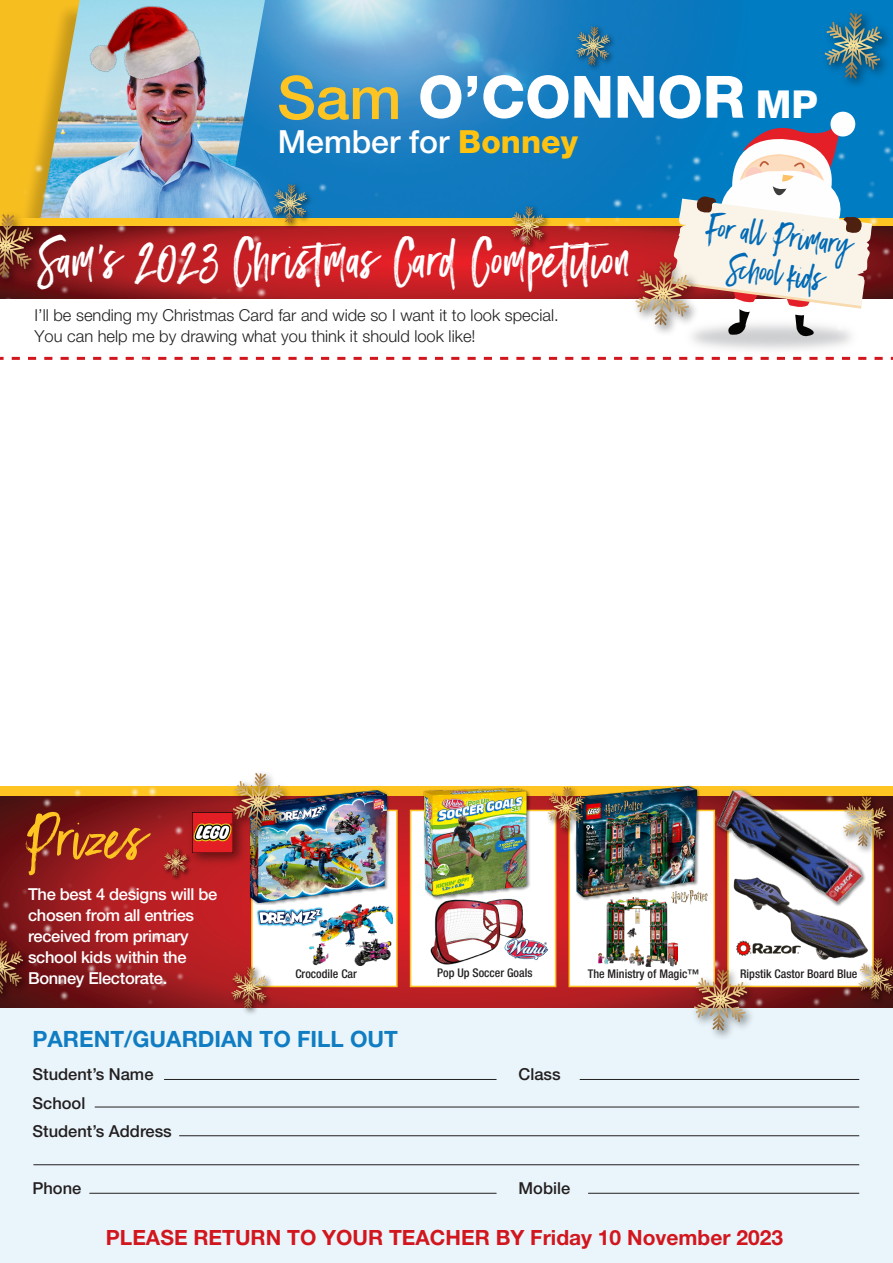
<style>
.page{position:relative;width:893px;height:1263px;background:#fff}
.page>*{position:absolute;margin:0;border:0;box-sizing:border-box;transform-origin:0 0}
.t1{font:800 58.5px "Helvetica Neue LT Pro";color:#fff}
.t2{font:55.95px "Black Diamond";letter-spacing:.02em;color:#fec422}
.t3{font:48.45px "Black Diamond";letter-spacing:.02em;color:#fff}
.t4{font:500 31.95px "Helvetica Neue LT Pro";color:#fff}
.t5{font:31.65px/38px "Black Diamond";color:#016ab6;text-align:center}
.t6{font:700 22.5px "Helvetica Neue LT Pro";color:#107dc2}
.t7{font:700 21px "Helvetica Neue LT Pro";color:#d2161e}
.t8{font:300 16.5px/21px "Helvetica Neue LT Pro";color:#231f20}
.t9{font:500 16.5px/21px "Helvetica Neue LT Pro";letter-spacing:-.02em;color:#fff}
.t10{font:500 16.5px/28.5px "Helvetica Neue LT Pro";color:#231f20}
.t11{font:500 condensed 12px "Helvetica Neue LT Pro";color:#231f20}
.s1{font-weight:500;font-size:60px;color:#fec422}
.s2{font-size:38.55px}
.s3{font-weight:800;color:#fec210}
</style>
<div class="page">
<div style="left:0;top:997px;width:893px;height:266px;background:#eaf5fb"></div>
<svg style="left:10px;top:0;width:883px;height:113px;background:#3f8d98"></svg>
<img style="left:328px;top:0;width:419px;height:218px">
<img style="left:28px;top:0;width:300px;height:113px">
<svg style="left:430px;top:226px;width:19px;height:72px"></svg>
<img style="left:81px;top:0;width:132px;height:113px">
<svg style="left:435px;top:357px;width:9px;height:3px"></svg>
<svg style="left:236px;top:797px;width:422px;height:210px;background:#c02223"></svg>
<div style="left:251px;top:810px;width:147px;height:177px;background:#fff;border:2px solid #fec422"></div>
<hr style="left:164px;top:1079px;width:333px;height:1px;background:#231f20">
<hr style="left:580px;top:1079px;width:279px;height:1px;background:#231f20">
<hr style="left:89px;top:1193px;width:407px;height:1px;background:#231f20">
<hr style="left:588px;top:1193px;width:271px;height:1px;background:#231f20">
<hr style="left:95px;top:1107px;width:764px;height:1px;background:#231f20">
<hr style="left:179px;top:1135px;width:680px;height:1px;background:#231f20">
<hr style="left:33px;top:1164px;width:826px;height:1px;background:#231f20">
<img style="left:571px;top:22px;width:49px;height:53px">
<svg style="left:576px;top:26px;width:34px;height:39px"></svg>
<img style="left:817px;top:5px;width:76px;height:73px">
<svg style="left:825px;top:13px;width:57px;height:65px;background:#3d7f97"></svg>
<img style="left:0;top:786px;width:236px;height:222px">
<img style="left:658px;top:786px;width:235px;height:222px">
<img style="left:449px;top:78px;width:444px;height:282px">
<img style="left:0;top:113px;width:430px;height:247px">
<img style="left:0;top:933px;width:36px;height:74px">
<svg style="left:0;top:940px;width:23px;height:54px"></svg>
<img style="left:226px;top:961px;width:52px;height:53px">
<svg style="left:231px;top:967px;width:37px;height:42px;background:#b06553"></svg>
<img style="left:160px;top:845px;width:34px;height:38px">
<svg style="left:164px;top:848px;width:23px;height:28px"></svg>
<img style="left:628px;top:254px;width:7px;height:87px">
<svg style="left:635px;top:111px;width:237px;height:230px"></svg>
<img style="left:0;top:206px;width:49px;height:87px">
<svg style="left:0;top:214px;width:33px;height:64px;background:#955c32"></svg>
<img style="left:184px;top:803px;width:63px;height:67px">
<img style="left:193px;top:812px;width:40px;height:40px">
<div style="left:410px;top:810px;width:146px;height:177px;background:#fff;border:2px solid #fec422"></div>
<div style="left:569px;top:810px;width:146px;height:177px;background:#fff;border:2px solid #fec422"></div>
<div style="left:727px;top:810px;width:147px;height:177px;background:#fff;border:2px solid #fec422"></div>
<img style="left:686px;top:961px;width:76px;height:77px">
<img style="left:694px;top:969px;width:53px;height:62px">
<img style="left:853px;top:952px;width:40px;height:56px">
<svg style="left:858px;top:958px;width:35px;height:41px"></svg>
<img style="left:706px;top:786px;width:166px;height:130px">
<img style="left:247px;top:787px;width:144px;height:121px">
<img style="left:250px;top:791px;width:136px;height:112px">
<img style="left:418px;top:786px;width:118px;height:111px">
<img style="left:574px;top:785px;width:127px;height:116px">
<img style="left:577px;top:786px;width:120px;height:111px">
<img style="left:226px;top:786px;width:72px;height:59px">
<img style="left:233px;top:773px;width:51px;height:58px">
<img style="left:542px;top:785px;width:52px;height:54px">
<img style="left:548px;top:787px;width:36px;height:42px">
<img style="left:837px;top:790px;width:56px;height:69px">
<svg style="left:843px;top:796px;width:43px;height:50px;background:#9e7c66"></svg>
<img style="left:598px;top:897px;width:79px;height:69px">
<img style="left:733px;top:877px;width:134px;height:82px">
<img style="left:671px;top:891px;width:37px;height:13px">
<img style="left:256px;top:905px;width:54px;height:22px">
<img style="left:532px;top:940px;width:17px;height:20px">
<img style="left:735px;top:940px;width:67px;height:18px">
<img style="left:310px;top:905px;width:82px;height:61px">
<img style="left:430px;top:897px;width:102px;height:68px">
<h1 class="t1" style="left:277px;top:62px;width:542px"><span class="s1">Sam</span> O’CONNOR <span class="s2">MP</span></h1>
<h3 class="t4" style="left:278px;top:122px;width:301px">Member for <span class="s3">Bonney</span></h3>
<h3 class="t3" style="left:35px;top:229px;width:598px">Sam’s 2023 Christmas Card Competition</h3>
<p class="t8" style="left:34px;top:304px;width:526px">I’ll be sending my Christmas Card far and wide so I want it to look special.<br>You can help me by drawing what you think it should look like!</p>
<h3 class="t5" style="left:711px;top:206px;width:147px;rotate:7deg">For all Primary<br>School kids</h3>
<h2 class="t2" style="left:25px;top:802px;width:125px">Prizes</h2>
<p class="t9" style="left:28px;top:883px;width:191px">The best 4 designs will be chosen from all entries received from primary school kids within the<br>Bonney Electorate.</p>
<p class="t11" style="left:295px;top:967px;width:63px">Crocodile Car</p>
<p class="t11" style="left:437px;top:966px;width:97px">Pop Up Soccer Goals</p>
<p class="t11" style="left:588px;top:966px;width:113px">The Ministry of Magic™</p>
<p class="t11" style="left:740px;top:967px;width:119px">Ripstik Castor Board Blue</p>
<h3 class="t6" style="left:33px;top:1025px;width:367px">PARENT/GUARDIAN TO FILL OUT</h3>
<p class="t10" style="left:33px;top:1060px;width:123px">Student’s Name</p>
<p class="t10" style="left:519px;top:1060px;width:44px">Class</p>
<p class="t10" style="left:33px;top:1088px;width:141px">School<br>Student’s Address</p>
<p class="t10" style="left:33px;top:1174px;width:50px">Phone</p>
<p class="t10" style="left:519px;top:1174px;width:53px">Mobile</p>
<p class="t7" style="left:106px;top:1224px;width:679px">PLEASE RETURN TO YOUR TEACHER BY Friday 10 November 2023</p>
</div>
